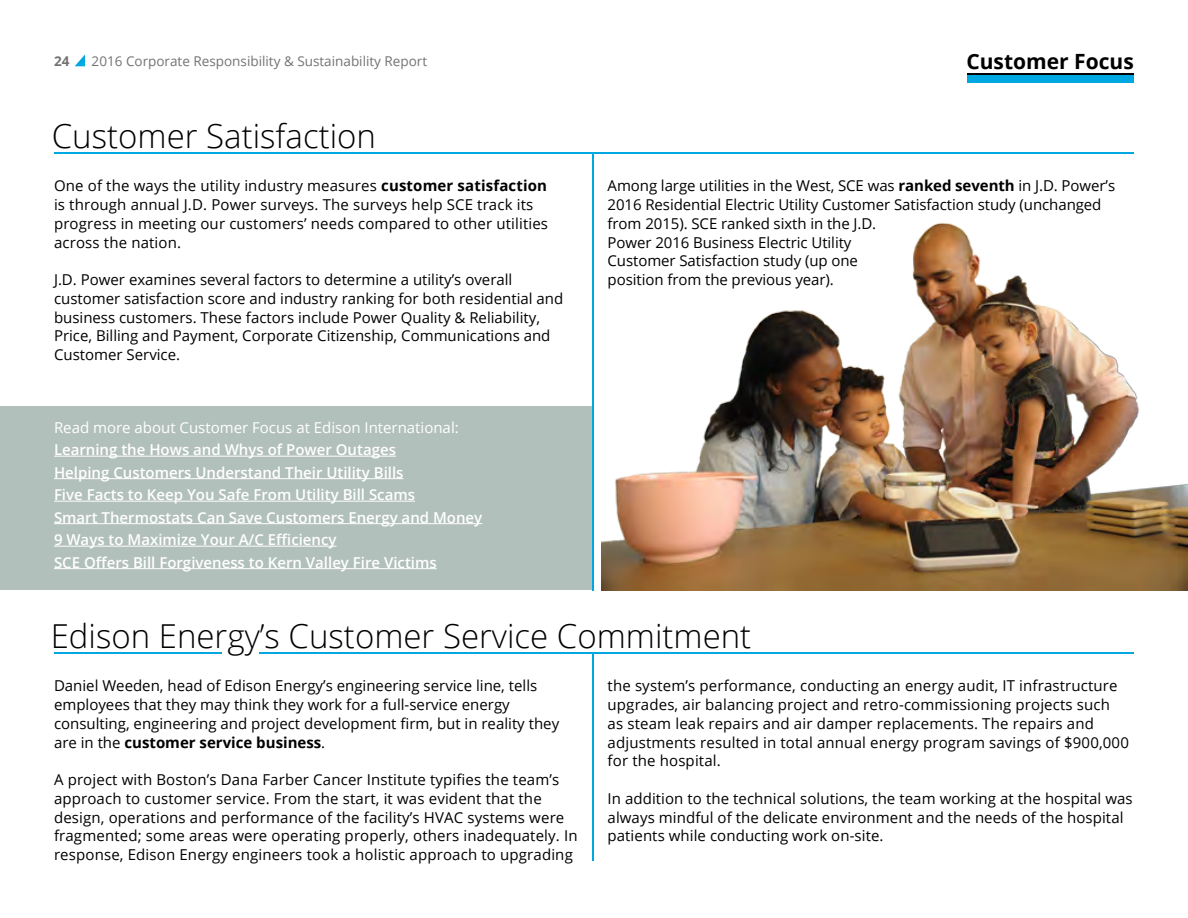
<style>
.page{position:relative;width:1188px;height:918px;background:#fff}
.page>*{position:absolute;margin:0;border:0;box-sizing:border-box;transform-origin:0 0}
.t1{font:300 33px "Open Sans";color:#000}
.t2{font:700 21px "Open Sans";color:#000}
.t3{font:15px/18.8px "Open Sans";letter-spacing:.005em;color:#000}
.t4{font:600 15px/22.5px "Open Sans";color:#fff}
.t5{font:15px "Open Sans";color:#fff}
.t6{font:13.5px "Open Sans";color:#727372}
.t7{font:700 13.5px "Open Sans";color:#727372}
.s1{font-weight:700}
</style>
<div class="page">
<svg style="left:75px;top:54px;width:10px;height:12px"></svg>
<div style="left:0;top:406px;width:593px;height:184px;background:#b2c0bb"></div>
<hr style="left:260px;top:652px;width:874px;height:2px;background:#00a8e1">
<hr style="left:54px;top:152px;width:1080px;height:2px;background:#00a8e1">
<hr style="left:968px;top:73px;width:166px;height:2px;background:#000">
<div style="left:968px;top:75px;width:166px;height:7px;background:#00a8e1"></div>
<hr style="left:54px;top:652px;width:168px;height:2px;background:#00a8e1">
<hr style="left:54px;top:456px;width:342px;height:1px;background:#fff">
<hr style="left:54px;top:478px;width:350px;height:1px;background:#fff">
<hr style="left:54px;top:501px;width:361px;height:1px;background:#fff">
<hr style="left:54px;top:523px;width:428px;height:1px;background:#fff">
<hr style="left:54px;top:546px;width:283px;height:1px;background:#fff">
<hr style="left:54px;top:568px;width:383px;height:1px;background:#fff">
<img style="left:601px;top:223px;width:587px;height:367px">
<hr style="left:592px;top:153px;width:2px;height:437px;background:#00a8e1">
<hr style="left:592px;top:653px;width:2px;height:207px;background:#00a8e1">
<p class="t7" style="left:54px;top:52px;width:17px">24</p>
<p class="t6" style="left:92px;top:52px;width:337px">2016 Corporate Responsibility &amp; Sustainability Report</p>
<h1 class="t1" style="left:52px;top:113px;width:326px">Customer Satisfaction</h1>
<p class="t3" style="left:54px;top:176px;width:496px">One of the ways the utility industry measures <span class="s1">customer satisfaction </span>is through annual J.D. Power surveys. The surveys help SCE track its progress in meeting our customers’ needs compared to other utilities across the nation.</p>
<p class="t3" style="left:54px;top:270px;width:511px">J.D. Power examines several factors to determine a utility’s overall customer satisfaction score and industry ranking for both residential and business customers. These factors include Power Quality &amp; Reliability, Price, Billing and Payment, Corporate Citizenship, Communications and Customer Service.</p>
<p class="t5" style="left:54px;top:417px;width:406px">Read more about Customer Focus at Edison International:</p>
<p class="t4" style="left:54px;top:438px;width:430px">Learning the Hows and Whys of Power Outages<br>Helping Customers Understand Their Utility Bills<br>Five Facts to Keep You Safe From Utility Bill Scams<br>Smart Thermostats Can Save Customers Energy and Money 9 Ways to Maximize Your A/C Efficiency<br>SCE Offers Bill Forgiveness to Kern Valley Fire Victims</p>
<h2 class="t2" style="left:966px;top:46px;width:169px">Customer Focus</h2>
<p class="t3" style="left:608px;top:176px;width:509px">Among large utilities in the West, SCE was <span class="s1">ranked seventh</span> in J.D. Power’s 2016 Residential Electric Utility Customer Satisfaction study (unchanged from 2015). SCE ranked sixth in the J.D.<br>Power 2016 Business Electric Utility<br>Customer Satisfaction study (up one<br>position from the previous year).</p>
<h1 class="t1" style="left:51px;top:614px;width:702px">Edison Energy’s Customer Service Commitment</h1>
<p class="t3" style="left:54px;top:676px;width:507px">Daniel Weeden, head of Edison Energy’s engineering service line, tells employees that they may think they work for a full-service energy consulting, engineering and project development firm, but in reality they are in the <span class="s1">customer service business</span>.</p>
<p class="t3" style="left:54px;top:770px;width:525px">A project with Boston’s Dana Farber Cancer Institute typifies the team’s approach to customer service. From the start, it was evident that the design, operations and performance of the facility’s HVAC systems were fragmented; some areas were operating properly, others inadequately. In response, Edison Energy engineers took a holistic approach to upgrading</p>
<p class="t3" style="left:608px;top:676px;width:523px">the system’s performance, conducting an energy audit, IT infrastructure upgrades, air balancing project and retro-commissioning projects such as steam leak repairs and air damper replacements. The repairs and adjustments resulted in total annual energy program savings of $900,000 for the hospital.</p>
<p class="t3" style="left:608px;top:789px;width:527px">In addition to the technical solutions, the team working at the hospital was always mindful of the delicate environment and the needs of the hospital patients while conducting work on-site.</p>
</div>
